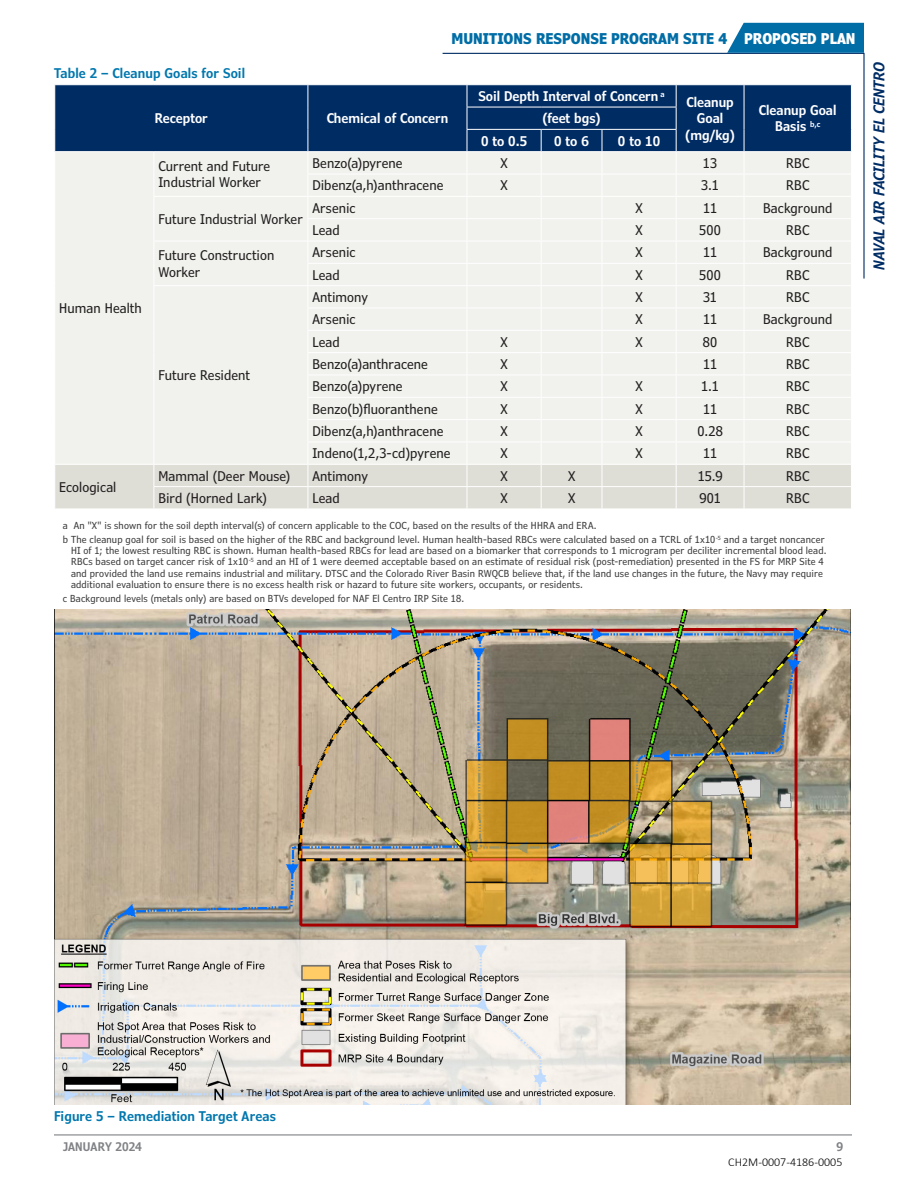
<style>
.page{position:relative;width:918px;height:1188px;background:#fff}
.page>*{position:absolute;margin:0;border:0;box-sizing:border-box;transform-origin:0 0}
.t1{font:700 condensed 15px "Verdana Pro";color:#006da6}
.t2{font:italic 600 condensed 15px "Verdana Pro";color:#002d65}
.table_text{font:condensed 13.5px/16.5px "Verdana Pro";letter-spacing:.01em;color:#231f20}
.table_head{font:600 condensed 13.5px/16.2px "Verdana Pro";color:#fff;text-align:center}
.captions{font:600 condensed 13.5px "Verdana Pro";letter-spacing:.01em;color:#0077ae}
.t3{font:300 12px "Calibri";color:#000}
.t4{font:600 condensed 12px "Verdana Pro";letter-spacing:.005em;color:#808285}
.Table_Notes{font:condensed 9.75px/11.2px "Verdana Pro";letter-spacing:.02em;color:#3e3e3f}
.s1{color:#fff}
</style>
<div class="page">
<svg style="left:442px;top:52px;width:423px;height:227px"></svg>
<hr style="left:54px;top:1134px;width:798px;height:2px;background:#808285">
<svg style="left:727px;top:23px;width:137px;height:30px;background:#1076ab"></svg>
<hr style="left:308px;top:84px;width:159px;height:1px;background:#fff">
<hr style="left:467px;top:84px;width:74px;height:1px;background:#fff">
<hr style="left:541px;top:84px;width:61px;height:1px;background:#fff">
<hr style="left:602px;top:84px;width:74px;height:1px;background:#fff">
<hr style="left:676px;top:84px;width:68px;height:1px;background:#fff">
<hr style="left:744px;top:84px;width:108px;height:1px;background:#fff">
<svg style="left:54px;top:85px;width:798px;height:424px;background:#ccd3d8"></svg>
<img style="left:54px;top:610px;width:796px;height:495px">
<p class="captions" style="left:54px;top:64px;width:193px">Table 2 – Cleanup Goals for Soil</p>
<h1 class="t1" style="left:452px;top:28px;width:405px">MUNITIONS RESPONSE PROGRAM SITE 4 <span class="s1">PROPOSED PLAN</span></h1>
<p class="table_head" style="left:155px;top:110px;width:54px">Receptor</p>
<p class="table_head" style="left:327px;top:110px;width:123px">Chemical of Concern</p>
<p class="table_head" style="left:478px;top:88px;width:188px">Soil Depth Interval of Concern <sup>a</sup></p>
<p class="table_head" style="left:685px;top:94px;width:51px">Cleanup<br>Goal (mg/kg)</p>
<p class="table_head" style="left:759px;top:102px;width:79px">Cleanup Goal<br>Basis <sup>b,c</sup></p>
<p class="table_head" style="left:543px;top:110px;width:60px">(feet bgs)</p>
<p class="table_head" style="left:481px;top:133px;width:48px">0 to 0.5</p>
<p class="table_head" style="left:554px;top:133px;width:36px">0 to 6</p>
<p class="table_head" style="left:618px;top:133px;width:44px">0 to 10</p>
<p class="table_text" style="left:158px;top:158px;width:113px">Current and Future<br>Industrial Worker</p>
<p class="table_text" style="left:312px;top:155px;width:92px">Benzo(a)pyrene</p>
<p class="table_text" style="left:500px;top:155px;width:9px">X</p>
<p class="table_text" style="left:703px;top:155px;width:16px">13</p>
<p class="table_text" style="left:786px;top:155px;width:25px">RBC</p>
<p class="table_text" style="left:312px;top:177px;width:132px">Dibenz(a,h)anthracene</p>
<p class="table_text" style="left:500px;top:177px;width:9px">X</p>
<p class="table_text" style="left:701px;top:177px;width:19px">3.1</p>
<p class="table_text" style="left:786px;top:177px;width:25px">RBC</p>
<p class="table_text" style="left:158px;top:211px;width:146px">Future Industrial Worker</p>
<p class="table_text" style="left:312px;top:200px;width:45px">Arsenic</p>
<p class="table_text" style="left:635px;top:200px;width:9px">X</p>
<p class="table_text" style="left:703px;top:200px;width:15px">11</p>
<p class="table_text" style="left:763px;top:200px;width:71px">Background</p>
<p class="table_text" style="left:312px;top:222px;width:29px">Lead</p>
<p class="table_text" style="left:635px;top:222px;width:9px">X</p>
<p class="table_text" style="left:699px;top:222px;width:23px">500</p>
<p class="table_text" style="left:786px;top:222px;width:25px">RBC</p>
<p class="table_text" style="left:59px;top:300px;width:84px">Human Health</p>
<p class="table_text" style="left:158px;top:247px;width:118px">Future Construction<br>Worker</p>
<p class="table_text" style="left:312px;top:244px;width:45px">Arsenic</p>
<p class="table_text" style="left:635px;top:244px;width:9px">X</p>
<p class="table_text" style="left:703px;top:244px;width:15px">11</p>
<p class="table_text" style="left:763px;top:244px;width:71px">Background</p>
<p class="table_text" style="left:312px;top:267px;width:29px">Lead</p>
<p class="table_text" style="left:635px;top:267px;width:9px">X</p>
<p class="table_text" style="left:699px;top:267px;width:23px">500</p>
<p class="table_text" style="left:786px;top:267px;width:25px">RBC</p>
<p class="table_text" style="left:158px;top:367px;width:93px">Future Resident</p>
<p class="table_text" style="left:312px;top:289px;width:57px">Antimony</p>
<p class="table_text" style="left:635px;top:289px;width:9px">X</p>
<p class="table_text" style="left:703px;top:289px;width:15px">31</p>
<p class="table_text" style="left:786px;top:289px;width:25px">RBC</p>
<p class="table_text" style="left:312px;top:311px;width:45px">Arsenic</p>
<p class="table_text" style="left:635px;top:311px;width:9px">X</p>
<p class="table_text" style="left:703px;top:311px;width:15px">11</p>
<p class="table_text" style="left:763px;top:311px;width:71px">Background</p>
<p class="table_text" style="left:312px;top:334px;width:29px">Lead</p>
<p class="table_text" style="left:500px;top:334px;width:9px">X</p>
<p class="table_text" style="left:635px;top:334px;width:9px">X</p>
<p class="table_text" style="left:703px;top:334px;width:16px">80</p>
<p class="table_text" style="left:786px;top:334px;width:25px">RBC</p>
<p class="table_text" style="left:312px;top:356px;width:117px">Benzo(a)anthracene</p>
<p class="table_text" style="left:501px;top:356px;width:9px">X</p>
<p class="table_text" style="left:703px;top:356px;width:15px">11</p>
<p class="table_text" style="left:786px;top:356px;width:25px">RBC</p>
<p class="table_text" style="left:312px;top:378px;width:92px">Benzo(a)pyrene</p>
<p class="table_text" style="left:501px;top:378px;width:9px">X</p>
<p class="table_text" style="left:636px;top:378px;width:9px">X</p>
<p class="table_text" style="left:701px;top:378px;width:19px">1.1</p>
<p class="table_text" style="left:786px;top:378px;width:25px">RBC</p>
<p class="table_text" style="left:312px;top:401px;width:127px">Benzo(b)fluoranthene</p>
<p class="table_text" style="left:501px;top:401px;width:9px">X</p>
<p class="table_text" style="left:636px;top:401px;width:9px">X</p>
<p class="table_text" style="left:703px;top:401px;width:15px">11</p>
<p class="table_text" style="left:786px;top:401px;width:25px">RBC</p>
<p class="table_text" style="left:312px;top:423px;width:132px">Dibenz(a,h)anthracene</p>
<p class="table_text" style="left:501px;top:423px;width:9px">X</p>
<p class="table_text" style="left:636px;top:423px;width:9px">X</p>
<p class="table_text" style="left:697px;top:423px;width:27px">0.28</p>
<p class="table_text" style="left:786px;top:423px;width:25px">RBC</p>
<p class="table_text" style="left:312px;top:445px;width:140px">Indeno(1,2,3-cd)pyrene</p>
<p class="table_text" style="left:501px;top:445px;width:9px">X</p>
<p class="table_text" style="left:636px;top:445px;width:9px">X</p>
<p class="table_text" style="left:703px;top:445px;width:15px">11</p>
<p class="table_text" style="left:786px;top:445px;width:25px">RBC</p>
<p class="table_text" style="left:158px;top:468px;width:133px">Mammal (Deer Mouse)</p>
<p class="table_text" style="left:312px;top:468px;width:57px">Antimony</p>
<p class="table_text" style="left:501px;top:468px;width:9px">X</p>
<p class="table_text" style="left:568px;top:468px;width:9px">X</p>
<p class="table_text" style="left:698px;top:468px;width:26px">15.9</p>
<p class="table_text" style="left:786px;top:468px;width:25px">RBC</p>
<p class="table_text" style="left:158px;top:490px;width:110px">Bird (Horned Lark)</p>
<p class="table_text" style="left:312px;top:490px;width:29px">Lead</p>
<p class="table_text" style="left:501px;top:490px;width:9px">X</p>
<p class="table_text" style="left:568px;top:490px;width:9px">X</p>
<p class="table_text" style="left:699px;top:490px;width:23px">901</p>
<p class="table_text" style="left:786px;top:490px;width:25px">RBC</p>
<p class="Table_Notes" style="left:63px;top:520px;width:535px">a An "X" is shown for the soil depth interval(s) of concern applicable to the COC, based on the results of the HHRA and ERA.</p>
<p class="Table_Notes" style="left:71px;top:534px;width:757px;text-indent:-8px">b The cleanup goal for soil is based on the higher of the RBC and background level. Human health-based RBCs were calculated based on a TCRL of 1x10<sup>-5</sup> and a target noncancer HI of 1; the lowest resulting RBC is shown. Human health-based RBCs for lead are based on a biomarker that corresponds to 1 microgram per deciliter incremental blood lead.<br>RBCs based on target cancer risk of 1x10<sup>-5</sup> and an HI of 1 were deemed acceptable based on an estimate of residual risk (post-remediation) presented in the FS for MRP Site 4 and provided the land use remains industrial and military. DTSC and the Colorado River Basin RWQCB believe that, if the land use changes in the future, the Navy may require additional evaluation to ensure there is no excess health risk or hazard to future site workers, occupants, or residents.</p>
<p class="Table_Notes" style="left:63px;top:593px;width:403px">c Background levels (metals only) are based on BTVs developed for NAF El Centro IRP Site 18.</p>
<p class="table_text" style="left:59px;top:479px;width:59px">Ecological</p>
<h1 class="t2" style="left:869px;top:270px;width:209px;rotate:-90deg">NAVAL AIR FACILITY EL CENTRO</h1>
<p class="captions" style="left:54px;top:1107px;width:223px">Figure 5 – Remediation Target Areas</p>
<p class="t4" style="left:63px;top:1138px;width:80px">JANUARY 2024</p>
<p class="t4" style="left:836px;top:1138px;width:8px">9</p>
<p class="t3" style="left:728px;top:1154px;width:116px">CH2M-0007-4186-0005</p>
</div>
